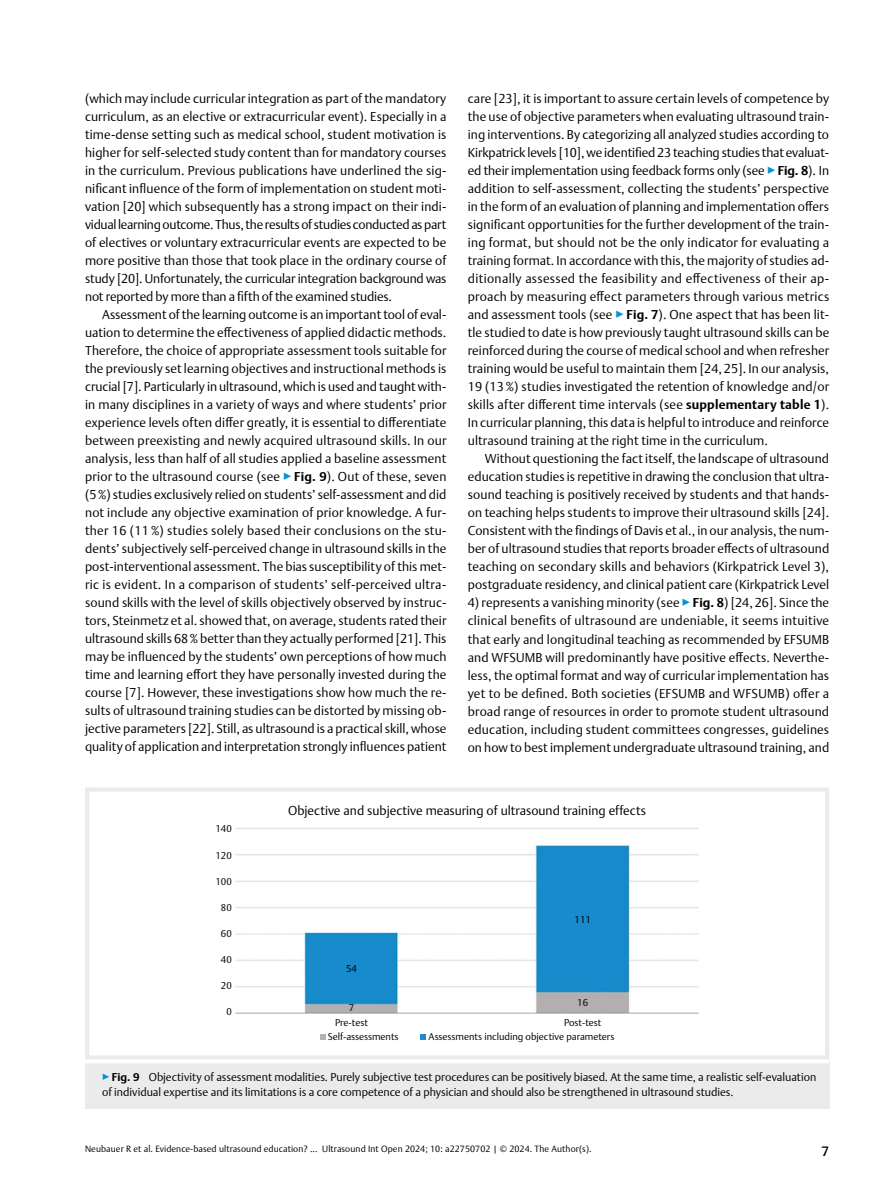
<style>
.page{position:relative;width:893px;height:1191px;background:#fff}
.page>*{position:absolute;margin:0;border:0;box-sizing:border-box;transform-origin:0 0}
.t1{font:500 13.5px "Thieme Argo 2011";color:#000}
.t2{font:300 12.75px/18px "Thieme Argo 2011";color:#000;text-align:justify}
.t3{font:300 11.25px/15px "Thieme Argo 2011";color:#000}
.t4{font:300 9.75px "Thieme Argo 2011";color:#000}
.t5{font:300 9px "Thieme Argo 2011";letter-spacing:.01em;color:#000}
.s1{color:#0095da}
.s2{font-weight:700}
</style>
<div class="page">
<svg style="left:85px;top:787px;width:744px;height:272px"></svg>
<div style="left:85px;top:1059px;width:744px;height:50px;background:#ebebec"></div>
<hr style="left:85px;top:1059px;width:744px;height:4px;background:#fff">
<p class="t2" style="left:85px;top:89px;width:363px">(which may include curricular integration as part of the mandatory curriculum, as an elective or extracurricular event). Especially in a time-dense setting such as medical school, student motivation is higher for self-selected study content than for mandatory courses in the curriculum. Previous publications have underlined the sig&shy;nificant influence of the form of implementation on student moti&shy;vation [20] which subsequently has a strong impact on their indi&shy;vidual learning outcome. Thus, the results of studies conducted as part of electives or voluntary extracurricular events are expected to be more positive than those that took place in the ordinary course of study [20]. Unfortunately, the curricular integration background was not reported by more than a fifth of the examined studies.</p>
<p class="t2" style="left:85px;top:305px;width:363px;text-indent:17px">Assessment of the learning outcome is an important tool of eval&shy;uation to determine the effectiveness of applied didactic methods.<br>Therefore, the choice of appropriate assessment tools suitable for the previously set learning objectives and instructional methods is crucial [7]. Particularly in ultrasound, which is used and taught with&shy;in many disciplines in a variety of ways and where students’ prior experience levels often differ greatly, it is essential to differentiate between preexisting and newly acquired ultrasound skills. In our analysis, less than half of all studies applied a baseline assessment prior to the ultrasound course (see <span class="s1">▶</span><span class="s2">Fig. 9</span>). Out of these, seven (5%) studies exclusively relied on students’ self-assessment and did not include any objective examination of prior knowledge. A fur&shy;ther 16 (11 %) studies solely based their conclusions on the stu&shy;dents’ subjectively self-perceived change in ultrasound skills in the post-interventional assessment. The bias susceptibility of this met&shy;ric is evident. In a comparison of students’ self-perceived ultra&shy;sound skills with the level of skills objectively observed by instruc&shy;tors, Steinmetz et al. showed that, on average, students rated their ultrasound skills 68% better than they actually performed [21]. This may be influenced by the students’ own perceptions of how much time and learning effort they have personally invested during the course [7]. However, these investigations show how much the re&shy;sults of ultrasound training studies can be distorted by missing ob&shy;jective parameters [22]. Still, as ultrasound is a practical skill, whose quality of application and interpretation strongly influences patient</p>
<p class="t2" style="left:468px;top:89px;width:363px">care [23], it is important to assure certain levels of competence by the use of objective parameters when evaluating ultrasound train&shy;ing interventions. By categorizing all analyzed studies according to Kirkpatrick levels [10], we identified 23 teaching studies that evaluat&shy;ed their implementation using feedback forms only (see <span class="s1">▶</span><span class="s2">Fig. 8</span>). In addition to self-assessment, collecting the students’ perspective in the form of an evaluation of planning and implementation offers significant opportunities for the further development of the train&shy;ing format, but should not be the only indicator for evaluating a training format. In accordance with this, the majority of studies ad&shy;ditionally assessed the feasibility and effectiveness of their ap&shy;proach by measuring effect parameters through various metrics and assessment tools (see <span class="s1">▶</span><span class="s2">Fig. 7</span>). One aspect that has been lit&shy;tle studied to date is how previously taught ultrasound skills can be reinforced during the course of medical school and when refresher training would be useful to maintain them [24, 25]. In our analysis, 19 (13%) studies investigated the retention of knowledge and/or skills after different time intervals (see <span class="s2">supplementary table 1</span>).<br>In curricular planning, this data is helpful to introduce and reinforce ultrasound training at the right time in the curriculum.</p>
<p class="t2" style="left:468px;top:449px;width:363px;text-indent:17px">Without questioning the fact itself, the landscape of ultrasound education studies is repetitive in drawing the conclusion that ultra&shy;sound teaching is positively received by students and that hands&shy;on teaching helps students to improve their ultrasound skills [24].<br>Consistent with the findings of Davis et al., in our analysis, the num&shy;ber of ultrasound studies that reports broader effects of ultrasound teaching on secondary skills and behaviors (Kirkpatrick Level 3), postgraduate residency, and clinical patient care (Kirkpatrick Level</p>
<p class="t2" style="left:468px;top:593px;width:363px">4) represents a vanishing minority (see <span class="s1">▶</span><span class="s2">Fig. 8</span>) [24,26]. Since the clinical benefits of ultrasound are undeniable, it seems intuitive that early and longitudinal teaching as recommended by EFSUMB and WFSUMB will predominantly have positive effects. Neverthe&shy;less, the optimal format and way of curricular implementation has yet to be defined. Both societies (EFSUMB and WFSUMB) offer a broad range of resources in order to promote student ultrasound education, including student committees congresses, guidelines on how to best implement undergraduate ultrasound training, and</p>
<p class="t4" style="left:215px;top:822px;width:18px">140</p>
<p class="t4" style="left:215px;top:848px;width:18px">120</p>
<p class="t4" style="left:215px;top:874px;width:18px">100</p>
<p class="t4" style="left:221px;top:901px;width:12px">80</p>
<p class="t4" style="left:221px;top:927px;width:12px">60</p>
<p class="t4" style="left:221px;top:953px;width:12px">40</p>
<p class="t4" style="left:221px;top:979px;width:12px">20</p>
<p class="t4" style="left:226px;top:1005px;width:7px">0</p>
<p class="t2" style="left:288px;top:801px;width:359px">Objective and subjective measuring of ultrasound training effects</p>
<p class="t4" style="left:346px;top:961px;width:12px">54</p>
<p class="t4" style="left:349px;top:1001px;width:7px">7</p>
<p class="t4" style="left:335px;top:1016px;width:34px">Pre-test</p>
<p class="t4" style="left:575px;top:913px;width:18px">111</p>
<p class="t4" style="left:577px;top:996px;width:12px">16</p>
<p class="t4" style="left:564px;top:1016px;width:39px">Post-test</p>
<p class="t4" style="left:328px;top:1030px;width:72px">Self-assessments</p>
<p class="t4" style="left:428px;top:1030px;width:187px">Assessments including objective parameters</p>
<p class="t3" style="left:102px;top:1069px;width:716px"><span class="s1">▶</span><span class="s2">Fig. 9</span> Objectivity of assessment modalities. Purely subjective test procedures can be positively biased. At the same time, a realistic self-evaluation of individual expertise and its limitations is a core competence of a physician and should also be strengthened in ultrasound studies.</p>
<p class="t5" style="left:85px;top:1143px;width:508px">Neubauer R et al. Evidence-based ultrasound education? ... Ultrasound Int Open 2024; 10: a22750702 | © 2024. The Author(s).</p>
<p class="t1" style="left:822px;top:1142px;width:9px">7</p>
</div>
